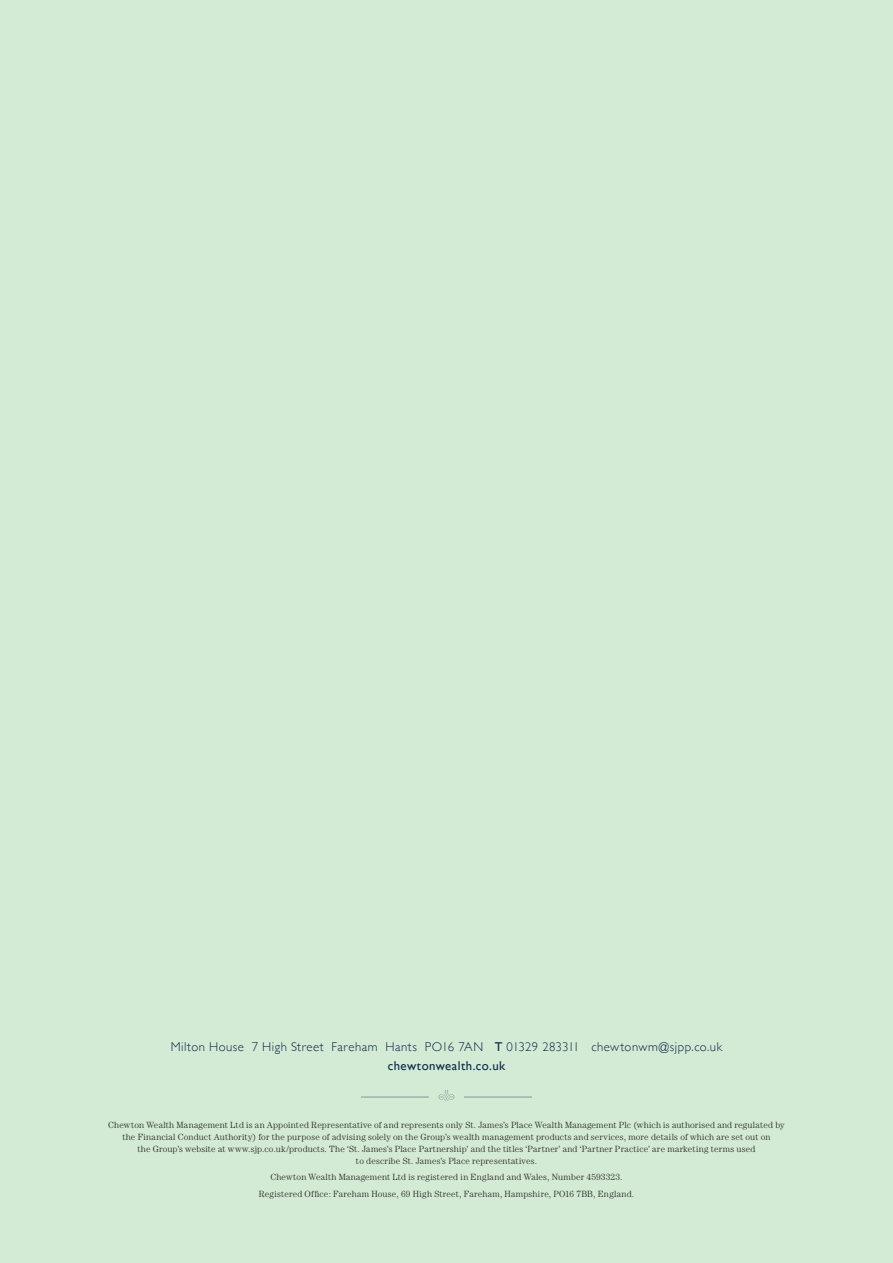
<style>
.page{position:relative;width:893px;height:1263px;background:#d3ead4}
.page>*{position:absolute;margin:0;border:0;box-sizing:border-box;transform-origin:0 0}
.t1{font:300 12.75px "Gill Sans";letter-spacing:.035em;color:#092849}
.t2{font:12.75px "Gill Sans";letter-spacing:.035em;color:#092849}
.t3{font:300 9px/12px "Century";letter-spacing:.02em;color:#231f20;text-align:center}
.s1{font-weight:400}
</style>
<div class="page">
<svg style="left:439px;top:1090px;width:15px;height:11px"></svg>
<hr style="left:361px;top:1097px;width:68px;height:1px;background:#839596">
<hr style="left:464px;top:1097px;width:68px;height:1px;background:#839596">
<p class="t1" style="left:171px;top:1037px;width:553px">Milton House 7 High Street Fareham Hants PO16 7AN <span class="s1">T</span> 01329 283311 chewtonwm@sjpp.co.uk</p>
<p class="t2" style="left:388px;top:1058px;width:119px">chewtonwealth.co.uk</p>
<p class="t3" style="left:108px;top:1119px;width:678px">Chewton Wealth Management Ltd is an Appointed Representative of and represents only St. James’s Place Wealth Management Plc (which is authorised and regulated by the Financial Conduct Authority) for the purpose of advising solely on the Group’s wealth management products and services, more details of which are set out on<br>the Group’s website at www.sjp.co.uk/products. The ‘St. James’s Place Partnership’ and the titles ‘Partner’ and ‘Partner Practice’ are marketing terms used<br>to describe St. James’s Place representatives.</p>
<p class="t3" style="left:270px;top:1171px;width:354px">Chewton Wealth Management Ltd is registered in England and Wales, Number 4593323.</p>
<p class="t3" style="left:259px;top:1187px;width:377px">Registered Office: Fareham House, 69 High Street, Fareham, Hampshire, PO16 7BB, England.</p>
</div>
